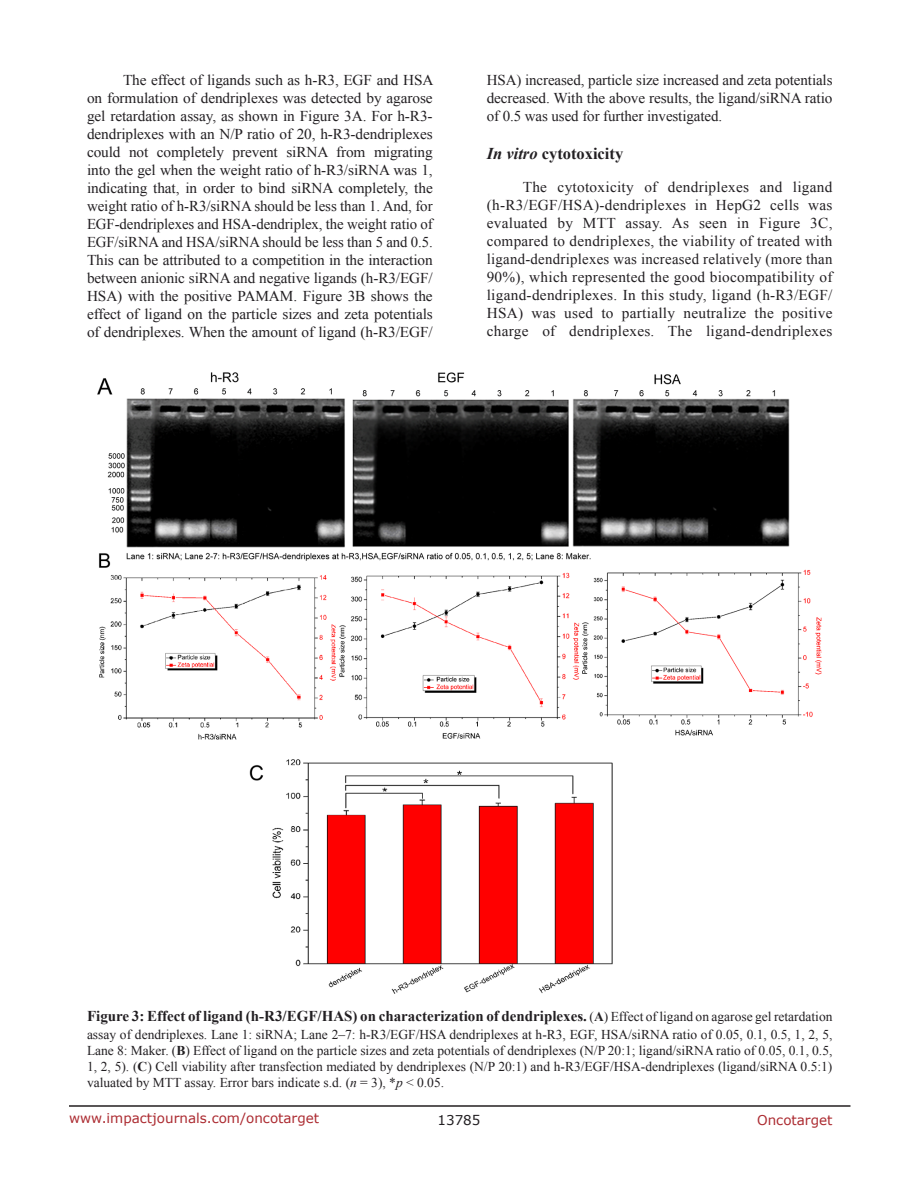
<style>
.page{position:relative;width:918px;height:1188px;background:#fff}
.page>*{position:absolute;margin:0;border:0;box-sizing:border-box;transform-origin:0 0}
.SubHeading{font:700 16.5px "Times New Roman";color:#221f22}
.BodyText{font:15px/18px "Times New Roman";letter-spacing:-.005em;color:#221f22;text-align:justify}
.FigureText{font:700 15px "Times New Roman";color:#221f22}
.FigureText-2{font:13.5px/16.2px "Times New Roman";color:#221f22;text-align:justify}
.t1{font:13.5px "Verdana";color:#ac2b31}
.t2{font:13.5px "Verdana";color:#221f22}
.s1{font-style:italic}
.s2{font-weight:400;font-size:13.5px}
.s3{font-size:13.5px}
.s4{font-weight:700}
</style>
<div class="page">
<hr style="left:69px;top:1105px;width:781px;height:2px;background:#231f20">
<img style="left:98px;top:372px;width:724px;height:622px">
<p class="BodyText" style="left:87px;top:71px;width:348px;text-indent:36px">The effect of ligands such as h-R3, EGF and HSA on formulation of dendriplexes was detected by agarose gel retardation assay, as shown in Figure 3A. For h-R3- dendriplexes with an N/P ratio of 20, h-R3-dendriplexes could not completely prevent siRNA from migrating into the gel when the weight ratio of h-R3/siRNA was 1, indicating that, in order to bind siRNA completely, the weight ratio of h-R3/siRNA should be less than 1. And, for EGF-dendriplexes and HSA-dendriplex, the weight ratio of EGF/siRNA and HSA/siRNA should be less than 5 and 0.5.<br>This can be attributed to a competition in the interaction between anionic siRNA and negative ligands (h-R3/EGF/ HSA) with the positive PAMAM. Figure 3B shows the effect of ligand on the particle sizes and zeta potentials of dendriplexes. When the amount of ligand (h-R3/EGF/</p>
<p class="BodyText" style="left:487px;top:71px;width:347px">HSA) increased, particle size increased and zeta potentials decreased. With the above results, the ligand/siRNA ratio of 0.5 was used for further investigated.</p>
<p class="SubHeading" style="left:487px;top:142px;width:138px"><span class="s1">In vitro</span> cytotoxicity</p>
<p class="BodyText" style="left:487px;top:178px;width:347px;text-indent:36px">The cytotoxicity of dendriplexes and ligand (h-R3/EGF/HSA)-dendriplexes in HepG2 cells was evaluated by MTT assay. As seen in Figure 3C, compared to dendriplexes, the viability of treated with ligand-dendriplexes was increased relatively (more than 90%), which represented the good biocompatibility of ligand-dendriplexes. In this study, ligand (h-R3/EGF/ HSA) was used to partially neutralize the positive charge of dendriplexes. The ligand-dendriplexes</p>
<p class="FigureText" style="left:87px;top:1005px;width:747px">Figure 3: Effect of ligand (h-R3/EGF/HAS) on characterization of dendriplexes. <span class="s2">(</span><span class="s3">A</span><span class="s2">) Effect of ligand on agarose gel retardation</span></p>
<p class="FigureText-2" style="left:87px;top:1026px;width:747px">assay of dendriplexes. Lane 1: siRNA; Lane 2–7: h-R3/EGF/HSA dendriplexes at h-R3, EGF, HSA/siRNA ratio of 0.05, 0.1, 0.5, 1, 2, 5, Lane 8: Maker. (<span class="s4">B</span>) Effect of ligand on the particle sizes and zeta potentials of dendriplexes (N/P 20:1; ligand/siRNA ratio of 0.05, 0.1, 0.5, 1, 2, 5). (<span class="s4">C</span>) Cell viability after transfection mediated by dendriplexes (N/P 20:1) and h-R3/EGF/HSA-dendriplexes (ligand/siRNA 0.5:1) valuated by MTT assay. Error bars indicate s.d. (<span class="s1">n</span> = 3), *<span class="s1">p</span> &lt; 0.05.</p>
<p class="t1" style="left:69px;top:1109px;width:252px">www.impactjournals.com/oncotarget</p>
<p class="t2" style="left:438px;top:1111px;width:44px">13785</p>
<p class="t1" style="left:757px;top:1111px;width:77px">Oncotarget</p>
</div>
